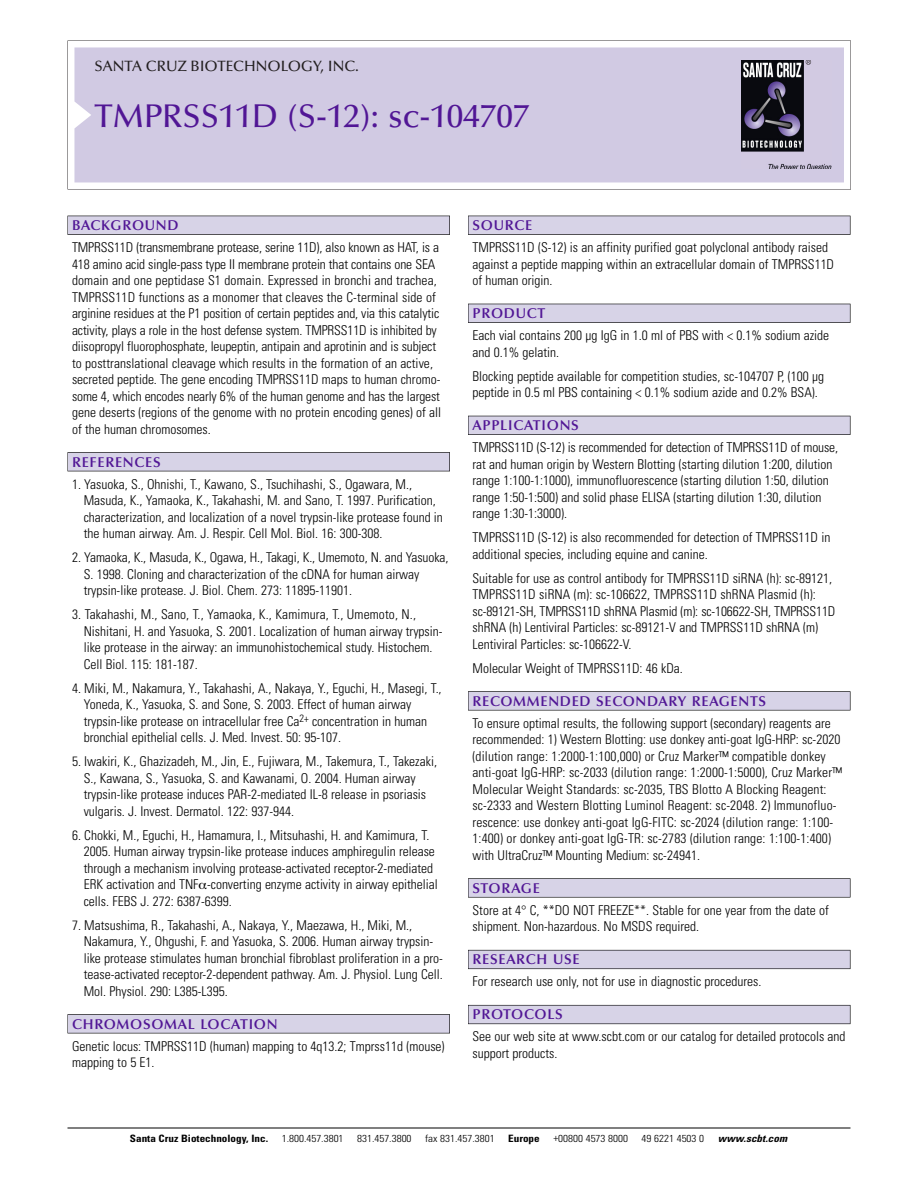
<style>
.page{position:relative;width:918px;height:1188px;background:#fff}
.page>*{position:absolute;margin:0;border:0;box-sizing:border-box;transform-origin:0 0}
.t1{font:500 33px "Optima";color:#511695}
.t2{font:500 15px "Optima";color:#231f20}
.t3{font:600 14.25px "Optima";letter-spacing:.05em;color:#511695}
.t4{font:300 condensed 13.5px/16.5px "Univers";color:#000}
.t5{font:300 condensed 10.2px "Univers";color:#000;scale:1.1 1}
.t6{font:700 condensed 10.2px "Univers";color:#000;scale:1.1 1}
.t7{font:italic 700 condensed 10.2px "Univers";letter-spacing:.005em;color:#000;scale:1.1 1}
</style>
<div class="page">
<svg style="left:68px;top:40px;width:783px;height:149px"></svg>
<div style="left:74px;top:47px;width:770px;height:135px;background:#d1cae3"></div>
<img style="left:741px;top:60px;width:90px;height:108px">
<div style="left:68px;top:216px;width:382px;height:19px;background:#525155"></div>
<div style="left:68px;top:216px;width:381px;height:18px;background:#d7d3e7"></div>
<div style="left:68px;top:452px;width:382px;height:19px;background:#525155"></div>
<div style="left:68px;top:453px;width:381px;height:18px;background:#d7d3e7"></div>
<div style="left:68px;top:1014px;width:382px;height:19px;background:#545357"></div>
<div style="left:68px;top:1015px;width:381px;height:18px;background:#d7d3e7"></div>
<div style="left:468px;top:216px;width:382px;height:19px;background:#525155"></div>
<div style="left:468px;top:216px;width:382px;height:18px;background:#d7d3e7"></div>
<div style="left:468px;top:304px;width:382px;height:19px;background:#515055"></div>
<div style="left:468px;top:304px;width:382px;height:18px;background:#d7d3e7"></div>
<div style="left:468px;top:416px;width:382px;height:19px;background:#525158"></div>
<div style="left:468px;top:416px;width:382px;height:18px;background:#d7d3e7"></div>
<div style="left:468px;top:691px;width:382px;height:19px;background:#575759"></div>
<div style="left:468px;top:692px;width:382px;height:18px;background:#d7d3e7"></div>
<svg style="left:468px;top:878px;width:382px;height:20px"></svg>
<div style="left:468px;top:879px;width:382px;height:18px;background:#d7d3e7"></div>
<div style="left:468px;top:950px;width:382px;height:19px;background:#66646e"></div>
<div style="left:468px;top:950px;width:382px;height:18px;background:#d7d3e7"></div>
<div style="left:468px;top:1005px;width:382px;height:19px;background:#66646d"></div>
<div style="left:468px;top:1006px;width:382px;height:18px;background:#d7d3e7"></div>
<hr style="left:68px;top:1128px;width:782px;height:1px;background:#000">
<p class="t2" style="left:94px;top:61px;width:266px">SANTA CRUZ BIOTECHNOLOGY, INC.</p>
<h1 class="t1" style="left:94px;top:103px;width:436px">TMPRSS11D (S-12): sc-104707</h1>
<p class="t3" style="left:72px;top:219px;width:108px">BACKGROUND</p>
<p class="t4" style="left:72px;top:240px;width:371px">TMPRSS11D (transmembrane protease, serine 11D), also known as HAT, is a 418 amino acid single-pass type II membrane protein that contains one SEA domain and one peptidase S1 domain. Expressed in bronchi and trachea, TMPRSS11D functions as a monomer that cleaves the C-terminal side of arginine residues at the P1 position of certain peptides and, via this catalytic activity, plays a role in the host defense system. TMPRSS11D is inhibited by diisopropyl fluorophosphate, leupeptin, antipain and aprotinin and is subject to posttranslational cleavage which results in the formation of an active, secreted peptide. The gene encoding TMPRSS11D maps to human chromo&shy;some 4, which encodes nearly 6% of the human genome and has the largest gene deserts (regions of the genome with no protein encoding genes) of all of the human chromosomes.</p>
<p class="t3" style="left:72px;top:456px;width:90px">REFERENCES</p>
<p class="t4" style="left:84px;top:477px;width:361px;text-indent:-12px">1. Yasuoka, S., Ohnishi, T., Kawano, S., Tsuchihashi, S., Ogawara, M., Masuda, K., Yamaoka, K., Takahashi, M. and Sano, T. 1997. Purification, characterization, and localization of a novel trypsin-like protease found in the human airway. Am. J. Respir. Cell Mol. Biol. 16: 300-308.</p>
<p class="t4" style="left:84px;top:550px;width:366px;text-indent:-12px">2. Yamaoka, K., Masuda, K., Ogawa, H., Takagi, K., Umemoto, N. and Yasuoka,<br>S. 1998. Cloning and characterization of the cDNA for human airway trypsin-like protease. J. Biol. Chem. 273: 11895-11901.</p>
<p class="t4" style="left:84px;top:607px;width:360px;text-indent:-12px">3. Takahashi, M., Sano, T., Yamaoka, K., Kamimura, T., Umemoto, N., Nishitani, H. and Yasuoka, S. 2001. Localization of human airway trypsin&shy;like protease in the airway: an immunohistochemical study. Histochem.<br>Cell Biol. 115: 181-187.</p>
<p class="t4" style="left:84px;top:681px;width:359px;text-indent:-12px">4. Miki, M., Nakamura, Y., Takahashi, A., Nakaya, Y., Eguchi, H., Masegi, T., Yoneda, K., Yasuoka, S. and Sone, S. 2003. Effect of human airway trypsin-like protease on intracellular free Ca<sup>2+</sup> concentration in human bronchial epithelial cells. J. Med. Invest. 50: 95-107.</p>
<p class="t4" style="left:84px;top:754px;width:355px;text-indent:-12px">5. Iwakiri, K., Ghazizadeh, M., Jin, E., Fujiwara, M., Takemura, T., Takezaki, S., Kawana, S., Yasuoka, S. and Kawanami, O. 2004. Human airway trypsin-like protease induces PAR-2-mediated IL-8 release in psoriasis vulgaris. J. Invest. Dermatol. 122: 937-944.</p>
<p class="t4" style="left:84px;top:828px;width:356px;text-indent:-12px">6. Chokki, M., Eguchi, H., Hamamura, I., Mitsuhashi, H. and Kamimura, T.<br>2005. Human airway trypsin-like protease induces amphiregulin release through a mechanism involving protease-activated receptor-2-mediated ERK activation and TNF -converting enzyme activity in airway epithelial cells. FEBS J. 272: 6387-6399.</p>
<p class="t4" style="left:84px;top:918px;width:361px;text-indent:-12px">7. Matsushima, R., Takahashi, A., Nakaya, Y., Maezawa, H., Miki, M., Nakamura, Y., Ohgushi, F. and Yasuoka, S. 2006. Human airway trypsin&shy;like protease stimulates human bronchial fibroblast proliferation in a pro&shy;tease-activated receptor-2-dependent pathway. Am. J. Physiol. Lung Cell.<br>Mol. Physiol. 290: L385-L395.</p>
<p class="t3" style="left:72px;top:1018px;width:207px">CHROMOSOMAL LOCATION</p>
<p class="t4" style="left:72px;top:1039px;width:374px">Genetic locus: TMPRSS11D (human) mapping to 4q13.2; Tmprss11d (mouse) mapping to 5 E1.</p>
<p class="t3" style="left:473px;top:219px;width:61px">SOURCE</p>
<p class="t4" style="left:473px;top:240px;width:363px">TMPRSS11D (S-12) is an affinity purified goat polyclonal antibody raised against a peptide mapping within an extracellular domain of TMPRSS11D of human origin.</p>
<p class="t3" style="left:473px;top:308px;width:74px">PRODUCT</p>
<p class="t4" style="left:473px;top:328px;width:358px">Each vial contains 200 µg IgG in 1.0 ml of PBS with &lt; 0.1% sodium azide and 0.1% gelatin.</p>
<p class="t4" style="left:473px;top:369px;width:353px">Blocking peptide available for competition studies, sc-104707 P, (100 µg peptide in 0.5 ml PBS containing &lt; 0.1% sodium azide and 0.2% BSA).</p>
<p class="t3" style="left:473px;top:420px;width:108px">APPLICATIONS</p>
<p class="t4" style="left:473px;top:440px;width:367px">TMPRSS11D (S-12) is recommended for detection of TMPRSS11D of mouse, rat and human origin by Western Blotting (starting dilution 1:200, dilution range 1:100-1:1000), immunofluorescence (starting dilution 1:50, dilution range 1:50-1:500) and solid phase ELISA (starting dilution 1:30, dilution range 1:30-1:3000).</p>
<p class="t4" style="left:473px;top:530px;width:359px">TMPRSS11D (S-12) is also recommended for detection of TMPRSS11D in additional species, including equine and canine.</p>
<p class="t4" style="left:473px;top:571px;width:364px">Suitable for use as control antibody for TMPRSS11D siRNA (h): sc-89121, TMPRSS11D siRNA (m): sc-106622, TMPRSS11D shRNA Plasmid (h): sc-89121-SH, TMPRSS11D shRNA Plasmid (m): sc-106622-SH, TMPRSS11D shRNA (h) Lentiviral Particles: sc-89121-V and TMPRSS11D shRNA (m)<br>Lentiviral Particles: sc-106622-V.</p>
<p class="t4" style="left:473px;top:661px;width:212px">Molecular Weight of TMPRSS11D: 46 kDa.</p>
<p class="t3" style="left:473px;top:695px;width:295px">RECOMMENDED SECONDARY REAGENTS</p>
<p class="t4" style="left:473px;top:716px;width:371px">To ensure optimal results, the following support (secondary) reagents are recommended: 1) Western Blotting: use donkey anti-goat IgG-HRP: sc-2020 (dilution range: 1:2000-1:100,000) or Cruz Marker™ compatible donkey anti-goat IgG-HRP: sc-2033 (dilution range: 1:2000-1:5000), Cruz Marker™ Molecular Weight Standards: sc-2035, TBS Blotto A Blocking Reagent: sc-2333 and Western Blotting Luminol Reagent: sc-2048. 2) Immunofluo&shy;rescence: use donkey anti-goat IgG-FITC: sc-2024 (dilution range: 1:100- 1:400) or donkey anti-goat IgG-TR: sc-2783 (dilution range: 1:100-1:400) with UltraCruz™ Mounting Medium: sc-24941.</p>
<p class="t3" style="left:473px;top:882px;width:69px">STORAGE</p>
<p class="t4" style="left:473px;top:903px;width:358px">Store at 4° C, **DO NOT FREEZE**. Stable for one year from the date of shipment. Non-hazardous. No MSDS required.</p>
<p class="t3" style="left:473px;top:954px;width:109px">RESEARCH USE</p>
<p class="t4" style="left:473px;top:974px;width:290px">For research use only, not for use in diagnostic procedures.</p>
<p class="t3" style="left:473px;top:1009px;width:92px">PROTOCOLS</p>
<p class="t4" style="left:473px;top:1030px;width:375px">See our web site at www.scbt.com or our catalog for detailed protocols and support products.</p>
<p class="t6" style="left:130px;top:1135px;width:127px">Santa Cruz Biotechnology, Inc.</p>
<p class="t5" style="left:282px;top:1135px;width:58px">1.800.457.3801</p>
<p class="t5" style="left:357px;top:1135px;width:51px">831.457.3800</p>
<p class="t5" style="left:425px;top:1135px;width:65px">fax 831.457.3801</p>
<p class="t6" style="left:508px;top:1135px;width:30px">Europe</p>
<p class="t5" style="left:553px;top:1135px;width:69px">+00800 4573 8000</p>
<p class="t5" style="left:642px;top:1135px;width:58px">49 6221 4503 0</p>
<p class="t7" style="left:718px;top:1135px;width:64px">www.scbt.com</p>
</div>
